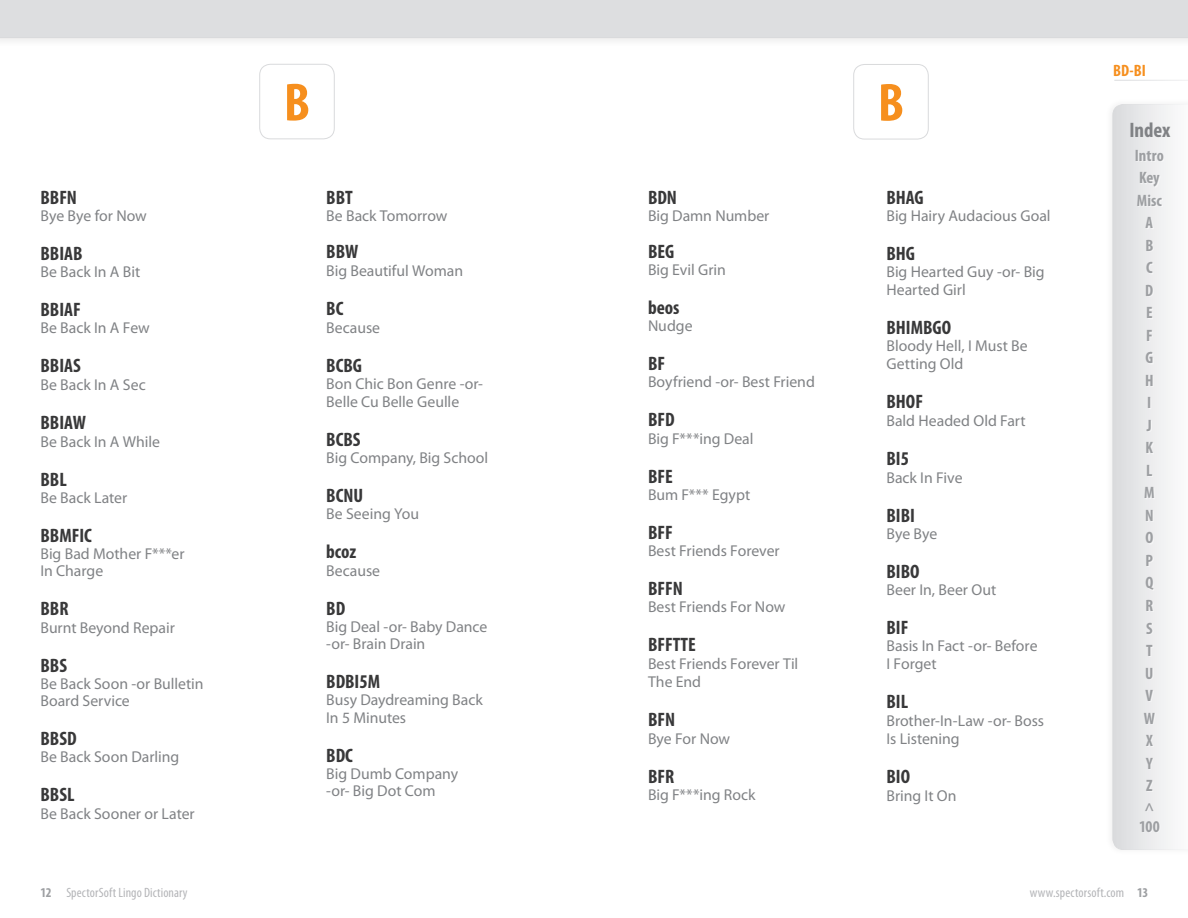
<style>
.page{position:relative;width:1188px;height:918px;background:#fff}
.page>*{position:absolute;margin:0;border:0;box-sizing:border-box;transform-origin:0 0}
.t1{font:700 condensed 54px "Myriad Pro";color:#f68f1e}
.t2{font:700 condensed 21px "Myriad Pro";color:#808285}
.t3{font:700 condensed 19.5px "Myriad Pro";color:#383839}
.t4{font:700 condensed 16.5px/22.5px "Myriad Pro";letter-spacing:.005em;color:#9d9fa2;text-align:center}
.t5{font:700 condensed 16.5px "Myriad Pro";color:#f68f1e}
.t6{font:15.75px/18px "Myriad Pro";color:#808285}
.t7{font:condensed 13.5px "Myriad Pro";letter-spacing:.01em;color:#b4b5b8}
.s1{font-weight:700;color:#9d9fa2}
</style>
<div class="page">
<div style="left:1104px;top:98px;width:84px;height:758px;background:#231f20;opacity:.07"></div>
<svg style="left:1113px;top:104px;width:75px;height:746px"></svg>
<div style="left:1137px;top:151px;width:27px;height:681px;background:#eeeeef"></div>
<div style="left:260px;top:64px;width:74px;height:75px;border:1px solid #d9dadc;border-radius:11px"></div>
<div style="left:854px;top:64px;width:74px;height:75px;border:1px solid #d9dadc;border-radius:11px"></div>
<div style="left:0;top:0;width:594px;height:48px;background:#f8f8f8"></div>
<div style="left:594px;top:0;width:594px;height:48px;background:#f8f8f8"></div>
<div style="left:0;top:0;width:1188px;height:38px;background:#dddee0"></div>
<p class="t3" style="left:40px;top:185px;width:38px">BBFN</p>
<p class="t6" style="left:40px;top:206px;width:108px">Bye Bye for Now</p>
<p class="t3" style="left:40px;top:241px;width:44px">BBIAB</p>
<p class="t6" style="left:40px;top:263px;width:101px">Be Back In A Bit</p>
<p class="t3" style="left:40px;top:297px;width:42px">BBIAF</p>
<p class="t6" style="left:40px;top:319px;width:111px">Be Back In A Few</p>
<p class="t3" style="left:40px;top:354px;width:42px">BBIAS</p>
<p class="t6" style="left:40px;top:376px;width:107px">Be Back In A Sec</p>
<p class="t3" style="left:40px;top:411px;width:47px">BBIAW</p>
<p class="t6" style="left:40px;top:432px;width:121px">Be Back In A While</p>
<p class="t3" style="left:40px;top:467px;width:28px">BBL</p>
<p class="t6" style="left:40px;top:488px;width:88px">Be Back Later</p>
<p class="t3" style="left:40px;top:523px;width:53px">BBMFIC</p>
<p class="t6" style="left:40px;top:545px;width:146px;line-height:17.2px">Big Bad Mother F***er<br>In Charge</p>
<p class="t3" style="left:40px;top:597px;width:30px">BBR</p>
<p class="t6" style="left:40px;top:618px;width:136px">Burnt Beyond Repair</p>
<p class="t3" style="left:40px;top:653px;width:28px">BBS</p>
<p class="t6" style="left:40px;top:675px;width:165px;line-height:17.2px">Be Back Soon -or Bulletin<br>Board Service</p>
<p class="t3" style="left:40px;top:726px;width:38px">BBSD</p>
<p class="t6" style="left:40px;top:748px;width:140px">Be Back Soon Darling</p>
<p class="t3" style="left:40px;top:783px;width:35px">BBSL</p>
<p class="t6" style="left:40px;top:804px;width:156px">Be Back Sooner or Later</p>
<h1 class="t1" style="left:284px;top:69px;width:28px">B</h1>
<h1 class="t1" style="left:878px;top:69px;width:28px">B</h1>
<p class="t3" style="left:326px;top:185px;width:28px">BBT</p>
<p class="t6" style="left:326px;top:206px;width:123px">Be Back Tomorrow</p>
<p class="t3" style="left:326px;top:240px;width:34px">BBW</p>
<p class="t6" style="left:326px;top:261px;width:138px">Big Beautiful Woman</p>
<p class="t3" style="left:326px;top:296px;width:19px">BC</p>
<p class="t6" style="left:326px;top:318px;width:55px">Because</p>
<p class="t3" style="left:326px;top:353px;width:37px">BCBG</p>
<p class="t6" style="left:326px;top:374px;width:158px">Bon Chic Bon Genre -or-<br>Belle Cu Belle Geulle</p>
<p class="t3" style="left:326px;top:427px;width:36px">BCBS</p>
<p class="t6" style="left:326px;top:449px;width:164px">Big Company, Big School</p>
<p class="t3" style="left:326px;top:483px;width:38px">BCNU</p>
<p class="t6" style="left:326px;top:505px;width:94px">Be Seeing You</p>
<p class="t3" style="left:326px;top:540px;width:32px">bcoz</p>
<p class="t6" style="left:326px;top:561px;width:55px">Because</p>
<p class="t3" style="left:326px;top:596px;width:20px">BD</p>
<p class="t6" style="left:326px;top:618px;width:163px;line-height:17.2px">Big Deal -or- Baby Dance -or- Brain Drain</p>
<p class="t3" style="left:326px;top:669px;width:55px">BDBI5M</p>
<p class="t6" style="left:326px;top:691px;width:158px;line-height:17.2px">Busy Daydreaming Back<br>In 5 Minutes</p>
<p class="t3" style="left:326px;top:743px;width:28px">BDC</p>
<p class="t6" style="left:326px;top:765px;width:133px;line-height:17.2px">Big Dumb Company -or- Big Dot Com</p>
<p class="t3" style="left:648px;top:185px;width:31px">BDN</p>
<p class="t6" style="left:648px;top:206px;width:123px">Big Damn Number</p>
<p class="t3" style="left:648px;top:239px;width:28px">BEG</p>
<p class="t6" style="left:648px;top:260px;width:79px">Big Evil Grin</p>
<p class="t3" style="left:648px;top:295px;width:33px">beos</p>
<p class="t6" style="left:648px;top:317px;width:46px">Nudge</p>
<p class="t3" style="left:648px;top:351px;width:19px">BF</p>
<p class="t6" style="left:648px;top:373px;width:168px">Boyfriend -or- Best Friend</p>
<p class="t3" style="left:648px;top:408px;width:28px">BFD</p>
<p class="t6" style="left:648px;top:429px;width:107px">Big F***ing Deal</p>
<p class="t3" style="left:648px;top:464px;width:26px">BFE</p>
<p class="t6" style="left:648px;top:485px;width:104px">Bum F*** Egypt</p>
<p class="t3" style="left:648px;top:520px;width:26px">BFF</p>
<p class="t6" style="left:648px;top:542px;width:133px">Best Friends Forever</p>
<p class="t3" style="left:648px;top:576px;width:36px">BFFN</p>
<p class="t6" style="left:648px;top:598px;width:139px">Best Friends For Now</p>
<p class="t3" style="left:648px;top:633px;width:49px">BFFTTE</p>
<p class="t6" style="left:648px;top:654px;width:152px">Best Friends Forever Til<br>The End</p>
<p class="t3" style="left:648px;top:707px;width:29px">BFN</p>
<p class="t6" style="left:648px;top:729px;width:84px">Bye For Now</p>
<p class="t3" style="left:648px;top:764px;width:28px">BFR</p>
<p class="t6" style="left:648px;top:785px;width:109px">Big F***ing Rock</p>
<p class="t3" style="left:887px;top:185px;width:39px">BHAG</p>
<p class="t6" style="left:886px;top:206px;width:166px">Big Hairy Audacious Goal</p>
<p class="t3" style="left:886px;top:241px;width:30px">BHG</p>
<p class="t6" style="left:886px;top:263px;width:160px">Big Hearted Guy -or- Big<br>Hearted Girl</p>
<p class="t3" style="left:886px;top:315px;width:66px">BHIMBGO</p>
<p class="t6" style="left:886px;top:337px;width:143px">Bloody Hell, I Must Be<br>Getting Old</p>
<p class="t3" style="left:886px;top:390px;width:38px">BHOF</p>
<p class="t6" style="left:886px;top:412px;width:141px">Bald Headed Old Fart</p>
<p class="t3" style="left:886px;top:447px;width:24px">BI5</p>
<p class="t6" style="left:886px;top:468px;width:78px">Back In Five</p>
<p class="t3" style="left:886px;top:503px;width:30px">BIBI</p>
<p class="t6" style="left:886px;top:524px;width:52px">Bye Bye</p>
<p class="t3" style="left:886px;top:559px;width:35px">BIBO</p>
<p class="t6" style="left:886px;top:581px;width:111px">Beer In, Beer Out</p>
<p class="t3" style="left:886px;top:615px;width:23px">BIF</p>
<p class="t6" style="left:886px;top:637px;width:153px">Basis In Fact -or- Before<br>I Forget</p>
<p class="t3" style="left:886px;top:690px;width:23px">BIL</p>
<p class="t6" style="left:886px;top:711px;width:159px">Brother-In-Law -or- Boss<br>Is Listening</p>
<p class="t3" style="left:886px;top:764px;width:25px">BIO</p>
<p class="t6" style="left:886px;top:786px;width:72px">Bring It On</p>
<p class="t5" style="left:1113px;top:60px;width:34px">BD-BI</p>
<h2 class="t2" style="left:1129px;top:117px;width:43px">Index</h2>
<p class="t4" style="left:1135px;top:144px;width:30px">Intro<br>Key<br>Misc<br>A<br>B<br>C<br>D<br>E<br>F<br>G<br>H<br>I<br>J<br>K<br>L<br>M<br>N<br>O<br>P<br>Q<br>R<br>S<br>T<br>U<br>V<br>W<br>X<br>Y<br>Z<br>^</p>
<p class="t4" style="left:1139px;top:814px;width:22px">100</p>
<p class="t7" style="left:40px;top:884px;width:149px"><span class="s1">12</span> SpectorSoft Lingo Dictionary</p>
<p class="t7" style="left:1030px;top:884px;width:120px">www.spectorsoft.com <span class="s1">13</span></p>
</div>
